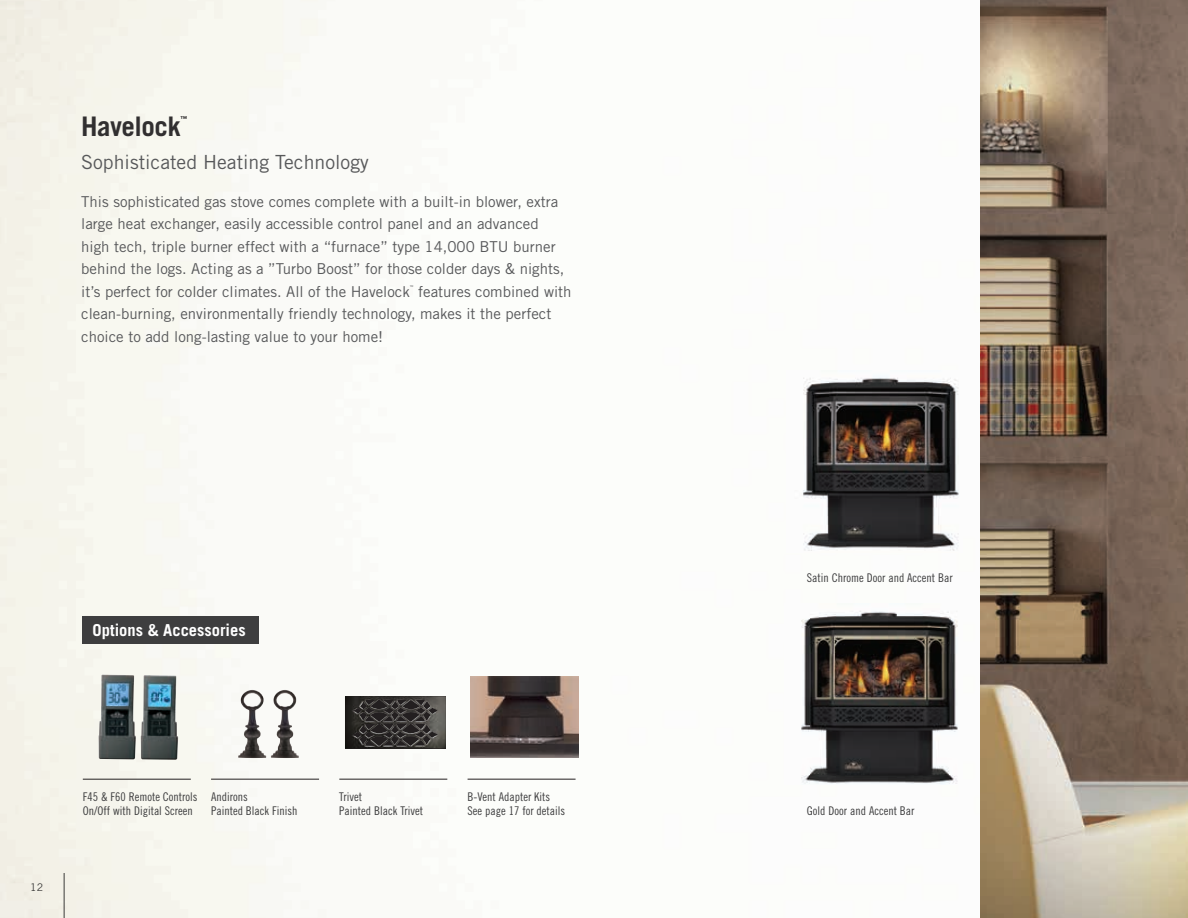
<style>
.page{position:relative;width:1188px;height:918px;background:#fff}
.page>*{position:absolute;margin:0;border:0;box-sizing:border-box;transform-origin:0 0}
.t1{font:700 27px "Trade Gothic LT Std";letter-spacing:-.02em;color:#312f30}
.t2{font:19.5px "Trade Gothic LT Std";color:#57585a}
.t3{font:700 16.5px "Trade Gothic LT Std";color:#fff}
.t4{font:15px/22.5px "Trade Gothic LT Std";color:#57585a}
.t5{font:12px/13.5px "Trade Gothic LT Std Cn 18";color:#3e3e3f}
.t6{font:10.5px "Trade Gothic LT Std";color:#3e3e3f}
.t7{font:700 6.75px "Trade Gothic LT Std";color:#312f30}
.t8{font:3.75px "Trade Gothic LT Std";color:#57585a}
</style>
<div class="page">
<img style="left:0;top:0;width:579px;height:918px">
<img style="left:980px;top:0;width:208px;height:918px">
<div style="left:82px;top:616px;width:177px;height:28px;background:#3e3e3f"></div>
<img style="left:98px;top:675px;width:38px;height:84px">
<img style="left:141px;top:675px;width:37px;height:85px">
<img style="left:238px;top:690px;width:28px;height:68px">
<img style="left:271px;top:690px;width:28px;height:68px">
<img style="left:345px;top:696px;width:101px;height:52px">
<img style="left:470px;top:676px;width:108px;height:81px">
<hr style="left:83px;top:779px;width:108px;height:1px;background:#231f20">
<hr style="left:211px;top:779px;width:108px;height:1px;background:#231f20">
<hr style="left:339px;top:779px;width:108px;height:1px;background:#231f20">
<hr style="left:468px;top:779px;width:108px;height:1px;background:#231f20">
<img style="left:801px;top:610px;width:157px;height:174px">
<img style="left:803px;top:377px;width:156px;height:174px">
<h1 class="t1" style="left:81px;top:110px;width:101px">Havelock</h1>
<p class="t7" style="left:180px;top:114px;width:8px">™</p>
<h2 class="t2" style="left:81px;top:150px;width:289px">Sophisticated Heating Technology</h2>
<p class="t4" style="left:81px;top:190px;width:485px">This sophisticated gas stove comes complete with a built-in blower, extra large heat exchanger, easily accessible control panel and an advanced high tech, triple burner effect with a “furnace” type 14,000 BTU burner behind the logs. Acting as a ”Turbo Boost” for those colder days &amp; nights, it’s perfect for colder climates. All of the Havelock</p>
<p class="t8" style="left:410px;top:285px;width:5px">™</p>
<p class="t4" style="left:81px;top:280px;width:492px;text-indent:337px">features combined with clean-burning, environmentally friendly technology, makes it the perfect choice to add long-lasting value to your home!</p>
<p class="t3" style="left:93px;top:620px;width:155px">Options &amp; Accessories</p>
<p class="t6" style="left:30px;top:880px;width:14px">12</p>
<p class="t5" style="left:83px;top:790px;width:116px">F45 &amp; F60 Remote Controls<br>On/Off with Digital Screen</p>
<p class="t5" style="left:211px;top:790px;width:88px">Andirons<br>Painted Black Finish</p>
<p class="t5" style="left:339px;top:790px;width:85px">Trivet<br>Painted Black Trivet</p>
<p class="t5" style="left:468px;top:790px;width:99px">B-Vent Adapter Kits<br>See page 17 for details</p>
<p class="t5" style="left:807px;top:571px;width:147px">Satin Chrome Door and Accent Bar</p>
<p class="t5" style="left:807px;top:804px;width:109px">Gold Door and Accent Bar</p>
</div>
